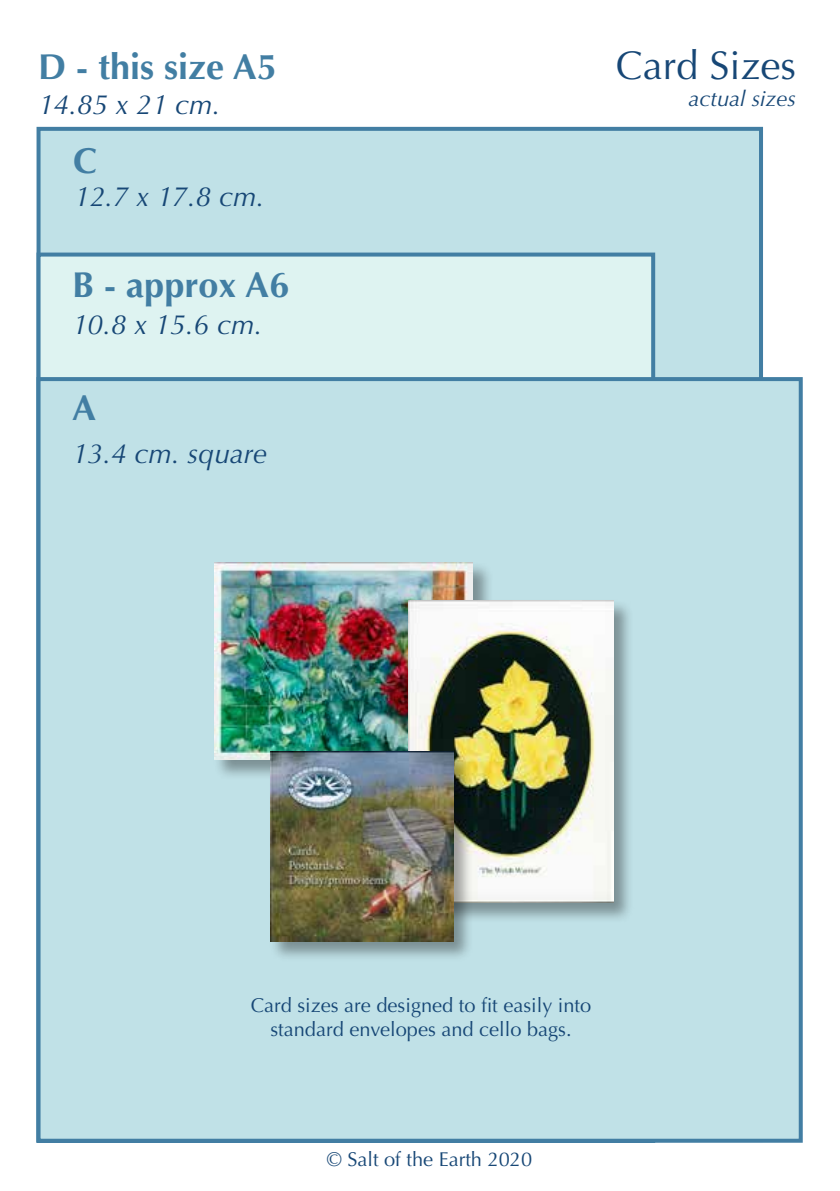
<style>
.page{position:relative;width:840px;height:1191px;background:#fff}
.page>*{position:absolute;margin:0;border:0;box-sizing:border-box;transform-origin:0 0}
.t1{font:40px "Optima";color:#174776}
.t2{font:700 36px "Optima";color:#427ea3}
.t3{font:italic 28px "Optima";color:#174776}
.t4{font:italic 22px "Optima";color:#174776}
.t5{font:20px/24px "Optima";color:#174776;text-align:center}
</style>
<div class="page">
<div style="left:37px;top:127px;width:725px;height:1015px;background:#c0e1e7;border:4px solid #427ea3"></div>
<div style="left:37px;top:252px;width:617px;height:891px;background:#def3f1;border:4px solid #427ea3"></div>
<div style="left:37px;top:377px;width:765px;height:765px;background:#c0e1e7;border:4px solid #427ea3"></div>
<div style="left:213px;top:561px;width:280px;height:219px;background:#000;opacity:.36"></div>
<img style="left:214px;top:562px;width:258px;height:198px">
<div style="left:407px;top:599px;width:227px;height:324px;background:#000;opacity:.36"></div>
<img style="left:408px;top:600px;width:204px;height:303px">
<div style="left:269px;top:750px;width:204px;height:212px;background:#000;opacity:.36"></div>
<img style="left:270px;top:751px;width:183px;height:190px">
<h2 class="t2" style="left:38px;top:46px;width:240px">D - this size A5</h2>
<h3 class="t3" style="left:38px;top:88px;width:184px">14.85 x 21 cm.</h3>
<h2 class="t2" style="left:73px;top:140px;width:26px">C</h2>
<h3 class="t3" style="left:74px;top:180px;width:191px">12.7 x 17.8 cm.</h3>
<h2 class="t2" style="left:72px;top:264px;width:218px">B - approx A6</h2>
<h3 class="t3" style="left:72px;top:308px;width:191px">10.8 x 15.6 cm.</h3>
<h2 class="t2" style="left:72px;top:386px;width:26px">A</h2>
<h3 class="t3" style="left:72px;top:437px;width:197px">13.4 cm. square</h3>
<h1 class="t1" style="left:615px;top:42px;width:182px">Card Sizes</h1>
<p class="t4" style="left:688px;top:86px;width:109px">actual sizes</p>
<p class="t5" style="left:251px;top:993px;width:342px">Card sizes are designed to fit easily into standard envelopes and cello bags.</p>
<p class="t5" style="left:327px;top:1147px;width:207px">© Salt of the Earth 2020</p>
</div>
